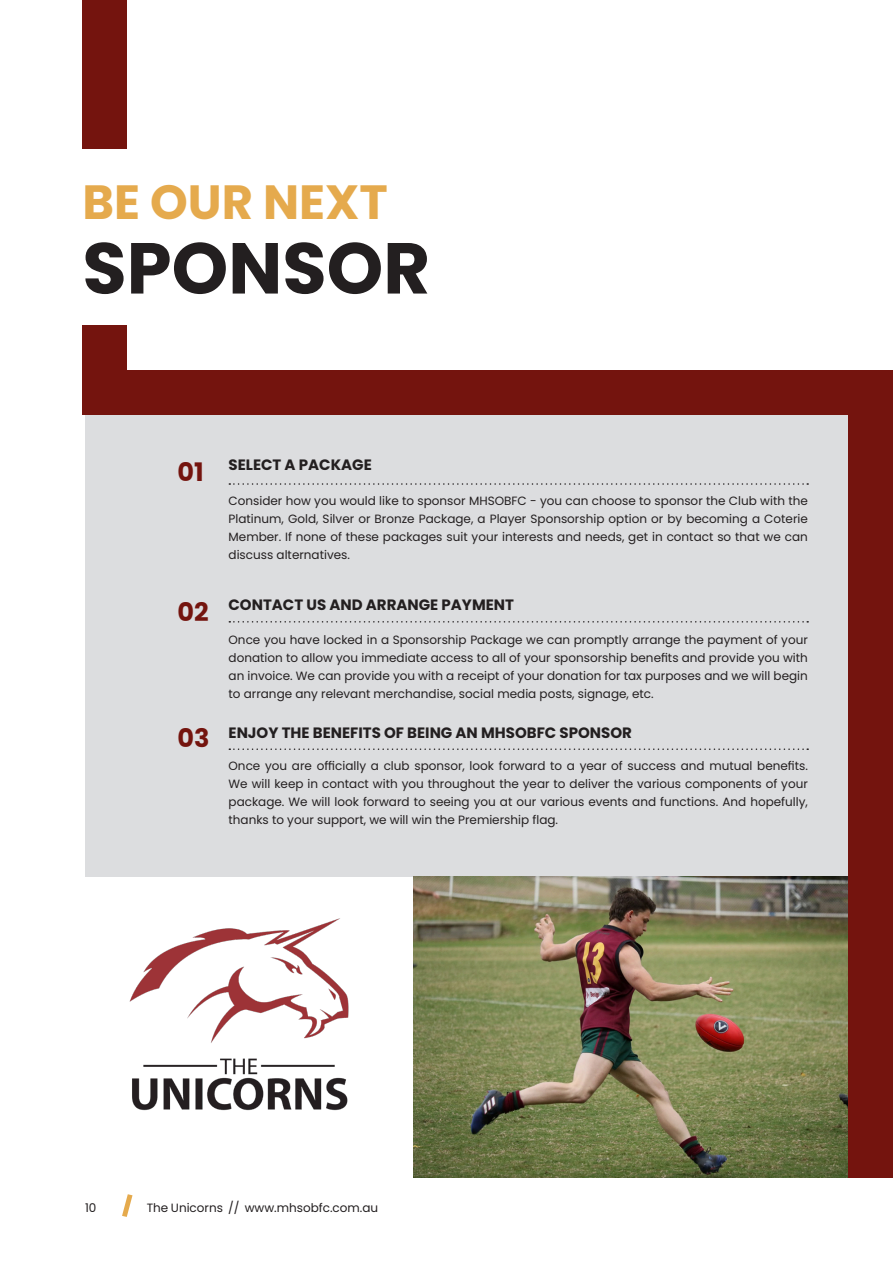
<style>
.page{position:relative;width:893px;height:1263px;background:#fff}
.page>*{position:absolute;margin:0;border:0;box-sizing:border-box;transform-origin:0 0}
.t1{font:700 72px "Poppins";color:#231f20}
.t2{font:700 48px "Poppins";color:#e5aa4d}
.t3{font:700 15px "Poppins";color:#231f20}
.t4{font:12px/18px "Poppins";color:#231f20;text-align:justify}
.s1{font-size:25.5px;color:#74140e}
</style>
<div class="page">
<div style="left:85px;top:414px;width:808px;height:462px;background:#dcdddf"></div>
<div style="left:82px;top:0;width:45px;height:149px;background:#74140e"></div>
<div style="left:82px;top:325px;width:45px;height:79px;background:#74140e"></div>
<div style="left:82px;top:370px;width:811px;height:44px;background:#74140e"></div>
<img style="left:414px;top:876px;width:434px;height:302px">
<div style="left:848px;top:404px;width:45px;height:774px;background:#74140e"></div>
<svg style="left:122px;top:1194px;width:10px;height:23px"></svg>
<svg style="left:229px;top:483px;width:579px;height:2px"></svg>
<svg style="left:229px;top:621px;width:579px;height:2px"></svg>
<svg style="left:229px;top:748px;width:579px;height:2px"></svg>
<img style="left:129px;top:918px;width:220px;height:193px">
<h2 class="t2" style="left:82px;top:175px;width:307px">BE OUR NEXT</h2>
<h1 class="t1" style="left:82px;top:227px;width:349px">SPONSOR</h1>
<p class="t3" style="left:178px;top:456px;width:196px"><span class="s1">01</span> SELECT A PACKAGE</p>
<p class="t4" style="left:229px;top:492px;width:581px">Consider how you would like to sponsor MHSOBFC - you can choose to sponsor the Club with the Platinum, Gold, Silver or Bronze Package, a Player Sponsorship option or by becoming a Coterie Member. If none of these packages suit your interests and needs, get in contact so that we can discuss alternatives.</p>
<p class="t3" style="left:178px;top:596px;width:338px"><span class="s1">02</span> CONTACT US AND ARRANGE PAYMENT</p>
<p class="t4" style="left:229px;top:631px;width:581px">Once you have locked in a Sponsorship Package we can promptly arrange the payment of your donation to allow you immediate access to all of your sponsorship benefits and provide you with an invoice. We can provide you with a receipt of your donation for tax purposes and we will begin to arrange any relevant merchandise, social media posts, signage, etc.</p>
<p class="t3" style="left:178px;top:724px;width:456px"><span class="s1">03</span> ENJOY THE BENEFITS OF BEING AN MHSOBFC SPONSOR</p>
<p class="t4" style="left:229px;top:756px;width:581px">Once you are officially a club sponsor, look forward to a year of success and mutual benefits.<br>We will keep in contact with you throughout the year to deliver the various components of your package. We will look forward to seeing you at our various events and functions. And hopefully, thanks to your support, we will win the Premiership flag.</p>
<p class="t4" style="left:85px;top:1199px;width:13px">10</p>
<p class="t4" style="left:147px;top:1199px;width:233px">The Unicorns // www.mhsobfc.com.au</p>
</div>
